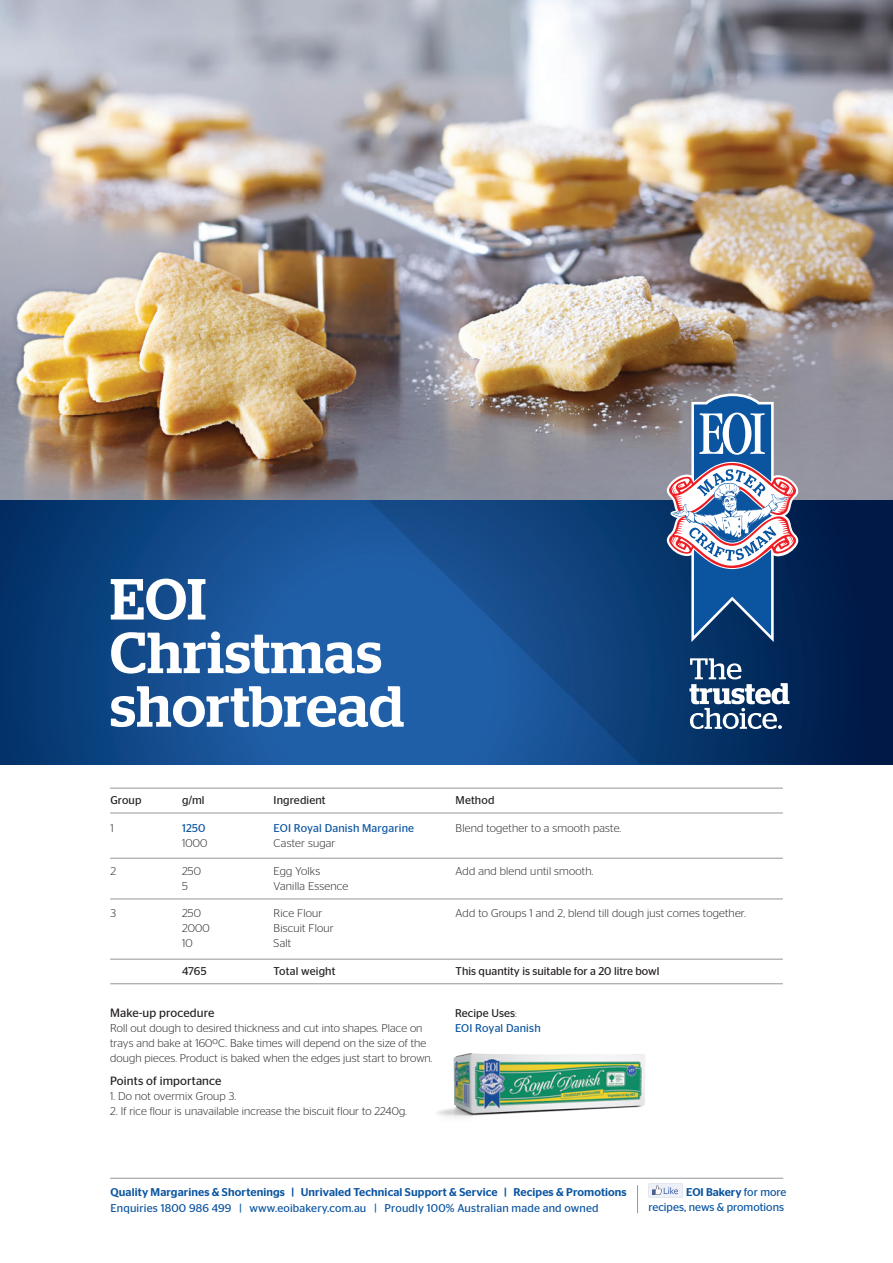
<style>
.page{position:relative;width:893px;height:1263px;background:#fff}
.page>*{position:absolute;margin:0;border:0;box-sizing:border-box;transform-origin:0 0}
.grid_body{font:500 57.75px/53.6px "Stag";letter-spacing:.015em;color:#fff}
.eoi_recipe{font:12px "Stag Sans";letter-spacing:.01em;color:#231f20}
.eoi_recipe-2{font:300 11.25px/15px "Stag Sans";letter-spacing:.01em;color:#231f20}
.eoi_recipe-3{font:500 11.25px/15.5px "Stag Sans";letter-spacing:.01em;color:#0a54a0}
.eoi_recipe-4{font:11.25px/15px "Stag Sans";letter-spacing:.01em;color:#0a54a0}
.eoi_recipe-5{font:11.25px "Stag Sans";color:#231f20}
.s1{font-weight:300;color:#231f20}
.s2{color:#231f20}
.s3{font-weight:400}
.s4{font-weight:500}
</style>
<div class="page">
<hr style="left:110px;top:1178px;width:673px;height:1px;background:#939598">
<svg style="left:648px;top:1183px;width:35px;height:14px"></svg>
<img style="left:0;top:0;width:893px;height:500px">
<svg style="left:0;top:500px;width:369px;height:264px;background:#134b8d"></svg>
<svg style="left:369px;top:500px;width:524px;height:264px;background:#10407c"></svg>
<svg style="left:689px;top:658px;width:100px;height:71px"></svg>
<svg style="left:667px;top:393px;width:131px;height:249px"></svg>
<svg style="left:637px;top:1185px;width:1px;height:28px"></svg>
<hr style="left:110px;top:983px;width:673px;height:1px;background:#939598">
<hr style="left:110px;top:858px;width:673px;height:1px;background:#939598">
<hr style="left:110px;top:899px;width:673px;height:1px;background:#939598">
<hr style="left:110px;top:959px;width:673px;height:1px;background:#939598">
<hr style="left:110px;top:788px;width:673px;height:1px;background:#939598">
<hr style="left:110px;top:813px;width:673px;height:1px;background:#939598">
<img style="left:437px;top:1053px;width:208px;height:65px">
<p class="grid_body" style="left:110px;top:572px;width:296px">EOI<br>Christmas shortbread</p>
<p class="eoi_recipe-5" style="left:110px;top:794px;width:33px">Group</p>
<p class="eoi_recipe-2" style="left:110px;top:820px;width:5px">1</p>
<p class="eoi_recipe-2" style="left:110px;top:863px;width:7px">2</p>
<p class="eoi_recipe-2" style="left:110px;top:906px;width:7px">3</p>
<p class="eoi_recipe-5" style="left:182px;top:794px;width:24px">g/ml</p>
<p class="eoi_recipe-4" style="left:182px;top:820px;width:27px">1250<br><span class="s1">1000</span></p>
<p class="eoi_recipe-2" style="left:182px;top:863px;width:21px">250<br>5</p>
<p class="eoi_recipe-2" style="left:182px;top:906px;width:29px">250<br>2000<br>10</p>
<p class="eoi_recipe-5" style="left:182px;top:965px;width:26px">4765</p>
<p class="eoi_recipe-5" style="left:274px;top:794px;width:54px">Ingredient</p>
<p class="eoi_recipe-4" style="left:274px;top:820px;width:142px">EOI Royal Danish Margarine<br><span class="s1">Caster sugar</span></p>
<p class="eoi_recipe-2" style="left:274px;top:863px;width:76px">Egg Yolks<br>Vanilla Essence</p>
<p class="eoi_recipe-2" style="left:274px;top:906px;width:62px">Rice Flour<br>Biscuit Flour<br>Salt</p>
<p class="eoi_recipe-5" style="left:274px;top:965px;width:63px">Total weight</p>
<p class="eoi_recipe" style="left:110px;top:1006px;width:106px">Make-up procedure</p>
<p class="eoi_recipe-2" style="left:110px;top:1021px;width:324px">Roll out dough to desired thickness and cut into shapes. Place on trays and bake at 160ºC. Bake times will depend on the size of the dough pieces. Product is baked when the edges just start to brown.</p>
<p class="eoi_recipe" style="left:110px;top:1074px;width:113px">Points of importance</p>
<p class="eoi_recipe-2" style="left:110px;top:1089px;width:127px">1. Do not overmix Group 3.</p>
<p class="eoi_recipe-2" style="left:110px;top:1104px;width:298px">2. If rice flour is unavailable increase the biscuit flour to 2240g.</p>
<p class="eoi_recipe-5" style="left:456px;top:794px;width:40px">Method</p>
<p class="eoi_recipe-2" style="left:456px;top:820px;width:167px">Blend together to a smooth paste.</p>
<p class="eoi_recipe-2" style="left:456px;top:863px;width:139px">Add and blend until smooth.</p>
<p class="eoi_recipe-2" style="left:456px;top:906px;width:292px">Add to Groups 1 and 2, blend till dough just comes together.</p>
<p class="eoi_recipe-5" style="left:456px;top:965px;width:205px">This quantity is suitable for a 20 litre bowl</p>
<p class="eoi_recipe-4" style="left:455px;top:1005px;width:87px"><span class="s2">Recipe Uses</span><span class="s1">:<br></span>EOI Royal Danish</p>
<p class="eoi_recipe-3" style="left:110px;top:1184px;width:518px">Quality Margarines &amp; Shortenings | Unrivaled Technical Support &amp; Service | Recipes &amp; Promotions<br><span class="s3">Enquiries 1800 986 499 | www.eoibakery.com.au | Proudly 100% Australian made and owned</span></p>
<p class="eoi_recipe-4" style="left:648px;top:1184px;width:139px;line-height:15.5px;text-align:right"><span class="s4">EOI Bakery</span> for more recipes, news &amp; promotions</p>
</div>
